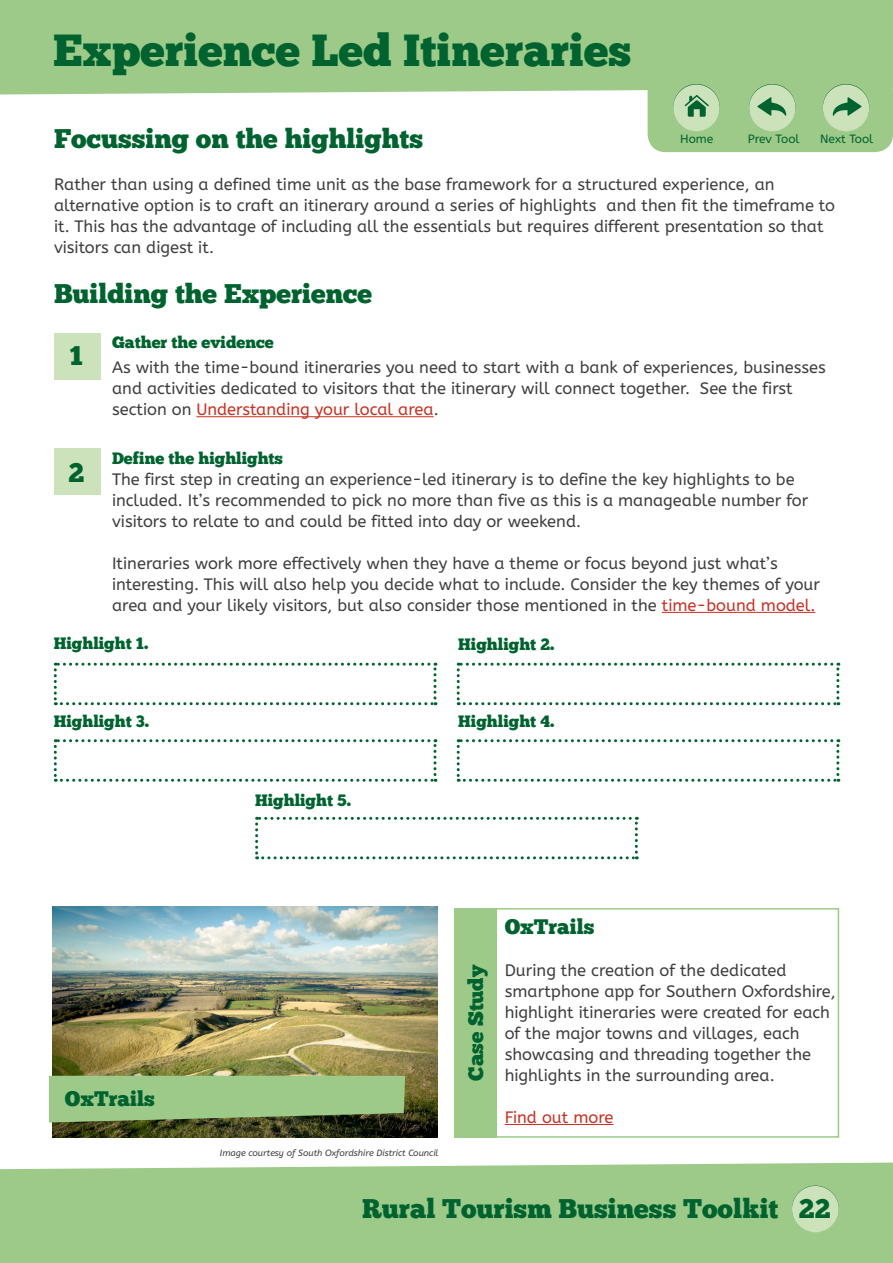
<style>
.page{position:relative;width:893px;height:1263px;background:#fff}
.page>*{position:absolute;margin:0;border:0;box-sizing:border-box;transform-origin:0 0}
.t1{font:45px "Chunk Five";color:#00632f}
.t2{font:27px "Chunk Five";color:#00632f}
.t3{font:21px "Chunk Five";color:#00632f}
.t4{font:16.5px/21px "A Bee Zee";color:#3e3e40}
.t5{font:16.5px "Chunk Five";color:#00632f}
.t6{font:16.5px "A Bee Zee";color:#c73023}
.t7{font:12px "A Bee Zee";color:#00632f}
.t8{font:italic 9px "A Bee Zee";color:#3e3e40}
.s1{color:#c73023}
</style>
<div class="page">
<div style="left:0;top:0;width:893px;height:94px;background:#9dca88"></div>
<div style="left:0;top:1162px;width:893px;height:101px;background:#9dca88"></div>
<div style="left:792px;top:1186px;width:47px;height:46px;background:#cce2bb;border-radius:50%"></div>
<div style="left:648px;top:73px;width:245px;height:79px;background:#9dca88;border-radius:18px"></div>
<div style="left:823px;top:85px;width:46px;height:46px;background:#cce2bb;border-radius:50%"></div>
<div style="left:749px;top:85px;width:47px;height:46px;background:#cce2bb;border-radius:50%"></div>
<div style="left:673px;top:85px;width:47px;height:46px;background:#cce2bb;border-radius:50%"></div>
<svg style="left:685px;top:95px;width:24px;height:22px"></svg>
<svg style="left:757px;top:97px;width:29px;height:19px"></svg>
<svg style="left:833px;top:97px;width:28px;height:19px"></svg>
<div style="left:54px;top:333px;width:47px;height:46px;background:#cce2bb"></div>
<div style="left:54px;top:448px;width:47px;height:47px;background:#cce2bb"></div>
<hr style="left:196px;top:416px;width:238px;height:1px;background:#c73023">
<hr style="left:662px;top:612px;width:153px;height:1px;background:#c73023">
<svg style="left:54px;top:663px;width:382px;height:42px"></svg>
<svg style="left:54px;top:739px;width:382px;height:43px"></svg>
<svg style="left:255px;top:817px;width:383px;height:42px"></svg>
<svg style="left:457px;top:663px;width:382px;height:42px"></svg>
<svg style="left:457px;top:739px;width:382px;height:43px"></svg>
<img style="left:53px;top:907px;width:384px;height:231px">
<svg style="left:49px;top:1076px;width:356px;height:46px;background:#93bc7d"></svg>
<hr style="left:505px;top:1124px;width:108px;height:1px;background:#c73023">
<div style="left:495px;top:908px;width:344px;height:230px;border:2px solid #9dca88"></div>
<div style="left:454px;top:908px;width:42px;height:230px;background:#9dca88"></div>
<h1 class="t1" style="left:53px;top:24px;width:580px">Experience Led Itineraries</h1>
<h2 class="t2" style="left:54px;top:122px;width:371px">Focussing on the highlights</h2>
<p class="t4" style="left:54px;top:174px;width:782px">Rather than using a defined time unit as the base framework for a structured experience, an alternative option is to craft an itinerary around a series of highlights and then fit the timeframe to it. This has the advantage of including all the essentials but requires different presentation so that visitors can digest it.</p>
<h2 class="t2" style="left:54px;top:278px;width:320px">Building the Experience</h2>
<p class="t5" style="left:112px;top:332px;width:163px">Gather the evidence</p>
<p class="t4" style="left:112px;top:357px;width:715px">As with the time-bound itineraries you need to start with a bank of experiences, businesses and activities dedicated to visitors that the itinerary will connect together. See the first section on <span class="s1">Understanding your local area</span>.</p>
<p class="t5" style="left:112px;top:448px;width:172px">Define the highlights</p>
<p class="t4" style="left:112px;top:469px;width:698px">The first step in creating an experience-led itinerary is to define the key highlights to be included. It’s recommended to pick no more than five as this is a manageable number for visitors to relate to and could be fitted into day or weekend.</p>
<p class="t4" style="left:112px;top:553px;width:709px">Itineraries work more effectively when they have a theme or focus beyond just what’s interesting. This will also help you decide what to include. Consider the key themes of your area and your likely visitors, but also consider those mentioned in the <span class="s1">time-bound model.</span></p>
<p class="t7" style="left:680px;top:132px;width:35px">Home</p>
<p class="t7" style="left:748px;top:132px;width:53px">Prev Tool</p>
<p class="t7" style="left:820px;top:132px;width:55px">Next Tool</p>
<h2 class="t2" style="left:70px;top:340px;width:15px">1</h2>
<h2 class="t2" style="left:69px;top:457px;width:17px">2</h2>
<p class="t5" style="left:54px;top:634px;width:96px">Highlight 1.</p>
<p class="t5" style="left:54px;top:711px;width:97px">Highlight 3.</p>
<p class="t3" style="left:65px;top:1086px;width:91px">OxTrails</p>
<p class="t5" style="left:458px;top:634px;width:98px">Highlight 2.</p>
<p class="t5" style="left:255px;top:790px;width:97px">Highlight 5.</p>
<p class="t5" style="left:458px;top:712px;width:97px">Highlight 4.</p>
<p class="t8" style="left:220px;top:1147px;width:220px">Image courtesy of South Oxfordshire District Council</p>
<p class="t3" style="left:463px;top:1081px;width:117px;rotate:-90deg">Case Study</p>
<p class="t3" style="left:505px;top:914px;width:91px">OxTrails</p>
<p class="t4" style="left:505px;top:960px;width:333px">During the creation of the dedicated smartphone app for Southern Oxfordshire, highlight itineraries were created for each of the major towns and villages, each showcasing and threading together the highlights in the surrounding area.</p>
<p class="t6" style="left:505px;top:1108px;width:110px">Find out more</p>
<h2 class="t2" style="left:362px;top:1192px;width:418px">Rural Tourism Business Toolkit</h2>
<h2 class="t2" style="left:799px;top:1192px;width:33px">22</h2>
</div>
